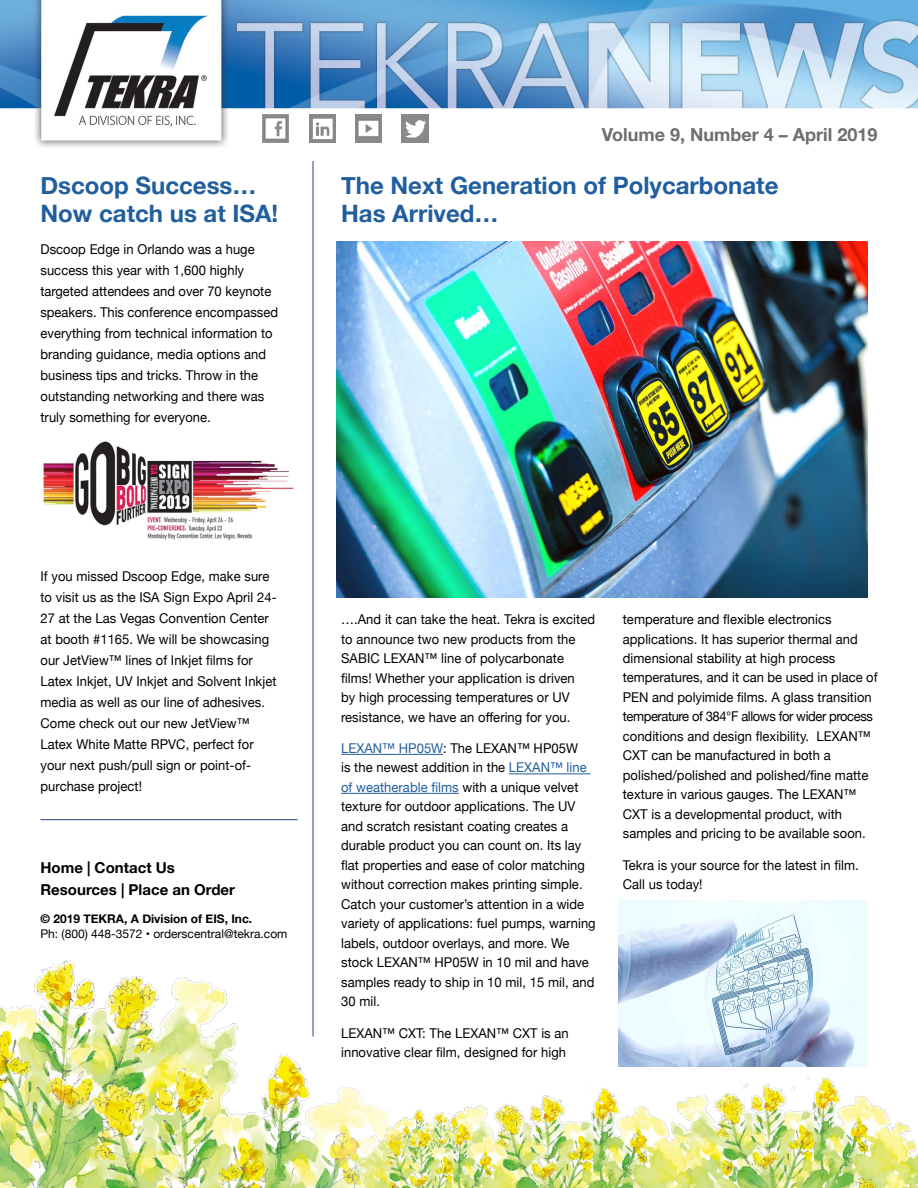
<style>
.page{position:relative;width:918px;height:1188px;background:#fff}
.page>*{position:absolute;margin:0;border:0;box-sizing:border-box;transform-origin:0 0}
.t1{font:700 24px/28.8px "Helvetica Neue";color:#215e9e}
.t2{font:700 18px "Helvetica Neue";color:#6d6e71}
.t3{font:700 15px/22.5px "Helvetica Neue";color:#000}
.t4{font:13.5px/19.5px "Helvetica Neue";letter-spacing:.005em;color:#000;scale:.96 1}
.t5{font:700 12px/14.4px "Helvetica Neue";color:#000101}
.s1{font-weight:400}
.s2{font-weight:400;color:#000}
.s3{color:#215e9e}
</style>
<div class="page">
<img style="left:0;top:0;width:918px;height:162px">
<img style="left:263px;top:115px;width:26px;height:28px">
<img style="left:309px;top:115px;width:26px;height:28px">
<img style="left:356px;top:115px;width:26px;height:28px">
<img style="left:402px;top:115px;width:26px;height:28px">
<hr style="left:341px;top:754px;width:102px;height:1px;background:#215e9e">
<hr style="left:509px;top:774px;width:82px;height:1px;background:#215e9e">
<hr style="left:341px;top:793px;width:118px;height:1px;background:#215e9e">
<hr style="left:313px;top:161px;width:1px;height:876px;background:#25408f">
<img style="left:337px;top:241px;width:531px;height:356px">
<img style="left:618px;top:900px;width:250px;height:166px">
<img style="left:43px;top:441px;width:251px;height:99px">
<img style="left:389px;top:1066px;width:529px;height:122px">
<img style="left:0;top:948px;width:389px;height:240px">
<hr style="left:40px;top:819px;width:258px;height:1px;background:#25408f">
<h1 class="t1" style="left:40px;top:171px;width:239px">Dscoop Success…<br>Now catch us at ISA!</h1>
<p class="t4" style="left:40px;top:239px;width:249px;line-height:21px">Dscoop Edge in Orlando was a huge success this year with 1,600 highly targeted attendees and over 70 keynote speakers. This conference encompassed everything from technical information to branding guidance, media options and business tips and tricks. Throw in the outstanding networking and there was truly something for everyone.</p>
<h2 class="t2" style="left:602px;top:120px;width:277px">Volume 9, Number 4 – April 2019</h2>
<h1 class="t1" style="left:341px;top:171px;width:439px">The Next Generation of Polycarbonate<br>Has Arrived…</h1>
<p class="t4" style="left:40px;top:566px;width:248px;line-height:21px">If you missed Dscoop Edge, make sure to visit us as the ISA Sign Expo April 24- 27 at the Las Vegas Convention Center at booth #1165. We will be showcasing our JetView™ lines of Inkjet films for Latex Inkjet, UV Inkjet and Solvent Inkjet media as well as our line of adhesives.<br>Come check out our new JetView™ Latex White Matte RPVC, perfect for your next push/pull sign or point-of&shy;purchase project!</p>
<p class="t3" style="left:40px;top:856px;width:196px">Home | Contact Us<br>Resources | Place an Order</p>
<p class="t5" style="left:40px;top:912px;width:248px">© 2019 TEKRA, A Division of EIS, Inc.<br><span class="s1">Ph: (800) 448-35</span><span class="s2">72 • orderscentral@tekra.com</span></p>
<p class="t4" style="left:341px;top:610px;width:266px">….And it can take the heat. Tekra is excited to announce two new products from the SABIC LEXAN™ line of polycarbonate films! Whether your application is driven<br>by high processing temperatures or UV resistance, we have an offering for you.</p>
<p class="t4" style="left:341px;top:739px;width:267px"><span class="s3">LEXAN™ HP05W</span>: The LEXAN™ HP05W<br>is the newest addition in the <span class="s3">LEXAN™ line of weatherable films</span> with a unique velvet texture for outdoor applications. The UV and scratch resistant coating creates a durable product you can count on. Its lay flat properties and ease of color matching without correction makes printing simple.<br>Catch your customer’s attention in a wide variety of applications: fuel pumps, warning labels, outdoor overlays, and more. We stock LEXAN™ HP05W in 10 mil and have samples ready to ship in 10 mil, 15 mil, and 30 mil.</p>
<p class="t4" style="left:341px;top:1024px;width:239px">LEXAN™ CXT: The LEXAN™ CXT is an innovative clear film, designed for high</p>
<p class="t4" style="left:623px;top:610px;width:267px">temperature and flexible electronics applications. It has superior thermal and dimensional stability at high process temperatures, and it can be used in place of PEN and polyimide films. A glass transition temperature of 384°F allows for wider process conditions and design flexibility. LEXAN™ CXT can be manufactured in both a polished/polished and polished/fine matte texture in various gauges. The LEXAN™ CXT is a developmental product, with samples and pricing to be available soon.</p>
<p class="t4" style="left:623px;top:856px;width:247px">Tekra is your source for the latest in film.<br>Call us today!</p>
</div>
